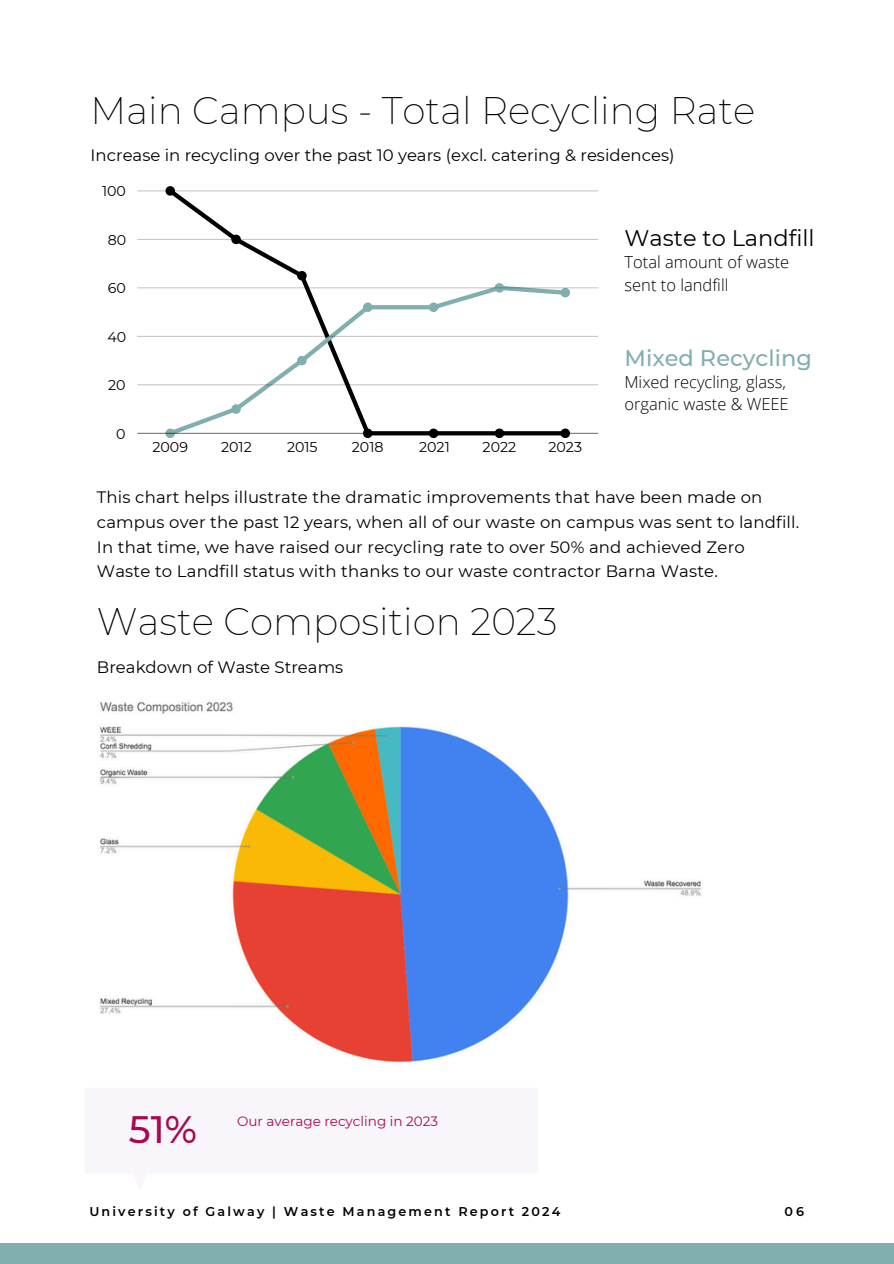
<style>
.page{position:relative;width:894px;height:1264px;background:#fff}
.page>*{position:absolute;margin:0;border:0;box-sizing:border-box;transform-origin:0 0}
.t1{font:500 38.1px "Montserrat";color:#a80851}
.t2{font:200 37.5px "Montserrat";color:#000}
.t3{font:22.5px "Montserrat";color:#000}
.t4{font:500 22.5px "Montserrat";color:#81afaf}
.t5{font:16.5px/24.8px "Montserrat";letter-spacing:.01em;color:#000}
.t6{font:300 16.5px/22.5px "Open Sans";color:#000}
.t7{font:14.25px "Montserrat";letter-spacing:-.005em;color:#000}
.t8{font:13.5px "Montserrat";color:#a80851}
.t9{font:600 12.75px "Montserrat";letter-spacing:.17em;color:#000}
</style>
<div class="page">
<div style="left:0;top:1243px;width:893px;height:20px;background:#81afaf"></div>
<svg style="left:373px;top:431px;width:55px;height:4px"></svg>
<svg style="left:438px;top:431px;width:56px;height:4px"></svg>
<svg style="left:504px;top:431px;width:56px;height:4px"></svg>
<svg style="left:373px;top:305px;width:55px;height:4px"></svg>
<svg style="left:428px;top:428px;width:10px;height:10px"></svg>
<svg style="left:494px;top:428px;width:10px;height:10px"></svg>
<svg style="left:560px;top:428px;width:10px;height:10px"></svg>
<svg style="left:164px;top:186px;width:209px;height:253px"></svg>
<svg style="left:428px;top:283px;width:142px;height:29px"></svg>
<hr style="left:137px;top:433px;width:461px;height:1px;background:#000;opacity:.6">
<hr style="left:137px;top:384px;width:461px;height:1px;background:#d4d4d4">
<hr style="left:137px;top:336px;width:461px;height:1px;background:#c9c9c9">
<hr style="left:137px;top:287px;width:461px;height:1px;background:#000;opacity:.25">
<hr style="left:137px;top:239px;width:461px;height:1px;background:#c8c8c8">
<hr style="left:137px;top:190px;width:461px;height:1px;background:#d8d8d8">
<img style="left:100px;top:701px;width:601px;height:362px">
<h5 class="t2" style="left:91px;top:87px;width:666px">Main Campus - Total Recycling Rate</h5>
<h4 class="t5" style="left:91px;top:142px;width:585px">Increase in recycling over the past 10 years (excl. catering &amp; residences)</h4>
<p class="t7" style="left:102px;top:182px;width:25px">100</p>
<p class="t7" style="left:108px;top:231px;width:20px">80</p>
<p class="t7" style="left:108px;top:279px;width:20px">60</p>
<p class="t7" style="left:107px;top:328px;width:20px">40</p>
<p class="t7" style="left:108px;top:376px;width:19px">20</p>
<p class="t7" style="left:116px;top:425px;width:11px">0</p>
<p class="t7" style="left:152px;top:438px;width:37px">2009</p>
<p class="t7" style="left:221px;top:438px;width:32px">2012</p>
<p class="t7" style="left:287px;top:438px;width:32px">2015</p>
<p class="t7" style="left:352px;top:438px;width:33px">2018</p>
<p class="t7" style="left:419px;top:438px;width:32px">2021</p>
<p class="t7" style="left:482px;top:438px;width:35px">2022</p>
<p class="t7" style="left:548px;top:438px;width:35px">2023</p>
<h5 class="t3" style="left:624px;top:224px;width:191px">Waste to Landfill</h5>
<p class="t6" style="left:624px;top:250px;width:166px">Total amount of waste sent to landfill</p>
<h5 class="t4" style="left:624px;top:344px;width:189px">Mixed Recycling</h5>
<h5 class="t6" style="left:624px;top:370px;width:166px">Mixed recycling, glass, organic waste &amp; WEEE</h5>
<h2 class="t5" style="left:97px;top:485px;width:703px">This chart helps illustrate the dramatic improvements that have been made on campus over the past 12 years, when all of our waste on campus was sent to landfill.<br>In that time, we have raised our recycling rate to over 50% and achieved Zero Waste to Landfill status with thanks to our waste contractor Barna Waste.</h2>
<h1 class="t2" style="left:97px;top:599px;width:462px">Waste Composition 2023</h1>
<h4 class="t5" style="left:97px;top:654px;width:248px">Breakdown of Waste Streams</h4>
<p class="t1" style="left:129px;top:1105px;width:70px">51%</p>
<p class="t8" style="left:237px;top:1112px;width:202px">Our average recycling in 2023</p>
<h5 class="t9" style="left:89px;top:1203px;width:472px">University of Galway | Waste Management Report 2024</h5>
<h3 class="t9" style="left:784px;top:1203px;width:21px">06</h3>
</div>
